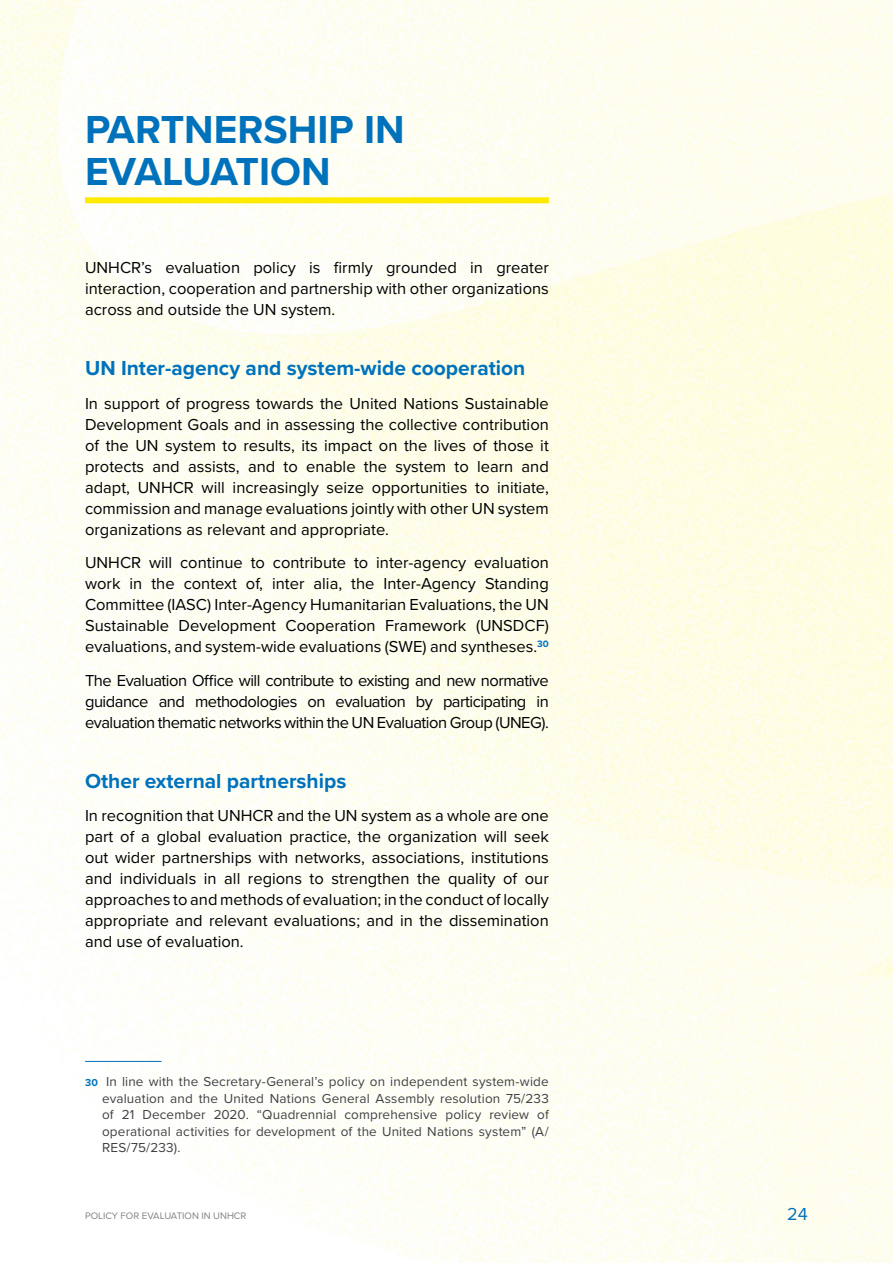
<style>
.page{position:relative;width:893px;height:1263px;background:#fff}
.page>*{position:absolute;margin:0;border:0;box-sizing:border-box;transform-origin:0 0}
.t1{font:700 40.5px/42px "Proxima Nova";color:#0072bc}
.t2{font:700 21px "Proxima Nova";color:#0072bc}
.t3{font:18px "Proxima Nova";color:#0072bc}
.Body{font:16.5px/21px "Proxima Nova";color:#000;text-align:justify}
._2021___Footnote{font:13.5px/16.5px "Proxima Nova";letter-spacing:.015em;color:#414042;text-align:justify}
.t4{font:9.75px "Proxima Nova";color:#808285}
.s1{font-weight:700;font-size:10.5px;color:#0072bc}
</style>
<div class="page">
<img style="left:0;top:0;width:893px;height:1263px">
<div style="left:85px;top:197px;width:464px;height:6px;background:#ffea00"></div>
<hr style="left:85px;top:1061px;width:77px;height:1px;background:#0072bc">
<h1 class="t1" style="left:85px;top:107px;width:321px">PARTNERSHIP IN<br>EVALUATION</h1>
<p class="Body" style="left:85px;top:257px;width:465px">UNHCR’s evaluation policy is firmly grounded in greater interaction, cooperation and partnership with other organizations across and outside the UN system.</p>
<h2 class="t2" style="left:85px;top:352px;width:442px">UN Inter-agency and system-wide cooperation</h2>
<p class="Body" style="left:85px;top:392px;width:465px">In support of progress towards the United Nations Sustainable Development Goals and in assessing the collective contribution of the UN system to results, its impact on the lives of those it protects and assists, and to enable the system to learn and adapt, UNHCR will increasingly seize opportunities to initiate, commission and manage evaluations jointly with other UN system organizations as relevant and appropriate.</p>
<p class="Body" style="left:85px;top:552px;width:465px">UNHCR will continue to contribute to inter-agency evaluation work in the context of, inter alia, the Inter-Agency Standing Committee (IASC) Inter-Agency Humanitarian Evaluations, the UN Sustainable Development Cooperation Framework (UNSDCF) evaluations, and system-wide evaluations (SWE) and syntheses.<sup>30</sup></p>
<p class="Body" style="left:85px;top:669px;width:465px">The Evaluation Office will contribute to existing and new normative guidance and methodologies on evaluation by participating in evaluation thematic networks within the UN Evaluation Group (UNEG).</p>
<h2 class="t2" style="left:85px;top:765px;width:263px">Other external partnerships</h2>
<p class="Body" style="left:85px;top:805px;width:465px">In recognition that UNHCR and the UN system as a whole are one part of a global evaluation practice, the organization will seek out wider partnerships with networks, associations, institutions and individuals in all regions to strengthen the quality of our approaches to and methods of evaluation; in the conduct of locally appropriate and relevant evaluations; and in the dissemination and use of evaluation.</p>
<p class="_2021___Footnote" style="left:102px;top:1073px;width:448px;text-indent:-17px"><span class="s1">30</span> In line with the Secretary-General’s policy on independent system-wide evaluation and the United Nations General Assembly resolution 75/233 of 21 December 2020. “Quadrennial comprehensive policy review of operational activities for development of the United Nations system” (A/ RES/75/233).</p>
<p class="t4" style="left:85px;top:1209px;width:163px">POLICY FOR EVALUATION IN UNHCR</p>
<p class="t3" style="left:787px;top:1201px;width:22px">24</p>
</div>
